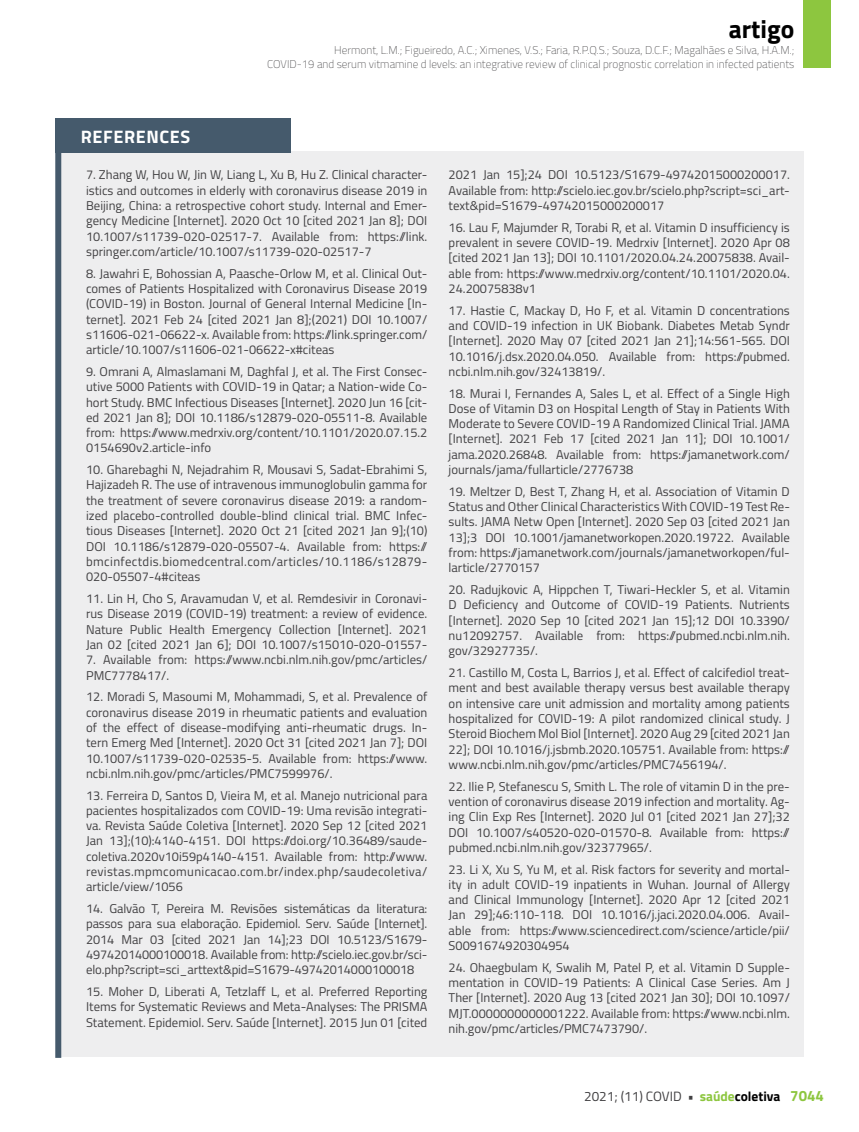
<style>
.page{position:relative;width:859px;height:1132px;background:#fff}
.page>*{position:absolute;margin:0;border:0;box-sizing:border-box;transform-origin:0 0}
.t1{font:700 25.5px "Titillium";color:#000}
.t2{font:700 18px "Titillium";letter-spacing:.035em;color:#fff}
.t3{font:13.5px "Titillium";color:#414042}
.t4{font:12.75px/15.3px "Titillium";color:#414042;text-align:justify}
.t5{font:100 11.25px/13.5px "Titillium";color:#414042;text-align:right}
.s1{font-weight:700}
.s2{font-weight:700;color:#8dc63f}
.s3{font-weight:700;color:#000}
.s4{font-weight:700;font-size:15px;color:#8dc63f}
</style>
<div class="page">
<div style="left:804px;top:0;width:27px;height:68px;background:#8dc63f"></div>
<div style="left:61px;top:152px;width:743px;height:904px;background:#eeeeef"></div>
<div style="left:55px;top:118px;width:236px;height:35px;background:#455a6c"></div>
<div style="left:55px;top:134px;width:6px;height:923px;background:#455a6c"></div>
<h1 class="t1" style="left:729px;top:10px;width:67px">artigo</h1>
<p class="t5" style="left:267px;top:43px;width:529px">Hermont, L.M.; Figueiredo, A.C.; Ximenes, V.S.; Faria, R.P.Q.S.; Souza, D.C.F.; Magalhães e Silva, H.A.M.;<br>COVID-19 and serum vitmamine d levels: an integrative review of clinical prognostic correlation in infected patients</p>
<h2 class="t2" style="left:81px;top:123px;width:111px">REFERENCES</h2>
<p class="t4" style="left:86px;top:166px;width:343px">7. Zhang W, Hou W, Jin W, Liang L, Xu B, Hu Z. Clinical character&shy;istics and outcomes in elderly with coronavirus disease 2019 in Beijing, China: a retrospective cohort study. Internal and Emer&shy;gency Medicine [Internet]. 2020 Oct 10 [cited 2021 Jan 8]; DOI 10.1007/s11739-020-02517-7. Available from: https://link. springer.com/article/10.1007/s11739-020-02517-7</p>
<p class="t4" style="left:86px;top:265px;width:343px">8. Jawahri E, Bohossian A, Paasche-Orlow M, et al. Clinical Out&shy;comes of Patients Hospitalized with Coronavirus Disease 2019 (COVID-19) in Boston. Journal of General Internal Medicine [In&shy;ternet]. 2021 Feb 24 [cited 2021 Jan 8];(2021) DOI 10.1007/ s11606-021-06622-x. Available from: https://link.springer.com/ article/10.1007/s11606-021-06622-x#citeas</p>
<p class="t4" style="left:86px;top:363px;width:343px">9. Omrani A, Almaslamani M, Daghfal J, et al. The First Consec&shy;utive 5000 Patients with COVID-19 in Qatar; a Nation-wide Co&shy;hort Study. BMC Infectious Diseases [Internet]. 2020 Jun 16 [cit&shy;ed 2021 Jan 8]; DOI 10.1186/s12879-020-05511-8. Available from: https://www.medrxiv.org/content/10.1101/2020.07.15.2<br>0154690v2.article-info</p>
<p class="t4" style="left:86px;top:461px;width:343px">10. Gharebaghi N, Nejadrahim R, Mousavi S, Sadat-Ebrahimi S, Hajizadeh R. The use of intravenous immunoglobulin gamma for the treatment of severe coronavirus disease 2019: a random&shy;ized placebo-controlled double-blind clinical trial. BMC Infec&shy;tious Diseases [Internet]. 2020 Oct 21 [cited 2021 Jan 9];(10)<br>DOI 10.1186/s12879-020-05507-4. Available from: https:// bmcinfectdis.biomedcentral.com/articles/10.1186/s12879- 020-05507-4#citeas</p>
<p class="t4" style="left:86px;top:590px;width:343px">11. Lin H, Cho S, Aravamudan V, et al. Remdesivir in Coronavi&shy;rus Disease 2019 (COVID-19) treatment: a review of evidence.<br>Nature Public Health Emergency Collection [Internet]. 2021<br>Jan 02 [cited 2021 Jan 6]; DOI 10.1007/s15010-020-01557-</p>
<p class="t4" style="left:86px;top:651px;width:343px">7. Available from: https://www.ncbi.nlm.nih.gov/pmc/articles/<br>PMC7778417/.</p>
<p class="t4" style="left:86px;top:688px;width:343px">12. Moradi S, Masoumi M, Mohammadi, S, et al. Prevalence of coronavirus disease 2019 in rheumatic patients and evaluation of the effect of disease-modifying anti-rheumatic drugs. In&shy;tern Emerg Med [Internet]. 2020 Oct 31 [cited 2021 Jan 7]; DOI 10.1007/s11739-020-02535-5. Available from: https://www. ncbi.nlm.nih.gov/pmc/articles/PMC7599976/.</p>
<p class="t4" style="left:86px;top:786px;width:343px">13. Ferreira D, Santos D, Vieira M, et al. Manejo nutricional para pacientes hospitalizados com COVID-19: Uma revisão integrati&shy;va. Revista Saúde Coletiva [Internet]. 2020 Sep 12 [cited 2021<br>Jan 13];(10):4140-4151. DOI https://doi.org/10.36489/saude&shy;coletiva.2020v10i59p4140-4151. Available from: http://www. revistas.mpmcomunicacao.com.br/index.php/saudecoletiva/ article/view/1056</p>
<p class="t4" style="left:86px;top:900px;width:343px">14. Galvão T, Pereira M. Revisões sistemáticas da literatura: passos para sua elaboração. Epidemiol. Serv. Saúde [Internet].<br>2014 Mar 03 [cited 2021 Jan 14];23 DOI 10.5123/S1679- 49742014000100018. Available from: http://scielo.iec.gov.br/sci&shy;elo.php?script=sci_arttext&amp;pid=S1679-49742014000100018</p>
<p class="t4" style="left:86px;top:982px;width:343px">15. Moher D, Liberati A, Tetzlaff L, et al. Preferred Reporting Items for Systematic Reviews and Meta-Analyses: The PRISMA Statement. Epidemiol. Serv. Saúde [Internet]. 2015 Jun 01 [cited</p>
<p class="t4" style="left:449px;top:166px;width:343px">2021 Jan 15];24 DOI 10.5123/S1679-49742015000200017.<br>Available from: http://scielo.iec.gov.br/scielo.php?script=sci_art&shy;text&amp;pid=S1679-49742015000200017</p>
<p class="t4" style="left:449px;top:219px;width:343px">16. Lau F, Majumder R, Torabi R, et al. Vitamin D insufficiency is prevalent in severe COVID-19. Medrxiv [Internet]. 2020 Apr 08 [cited 2021 Jan 13]; DOI 10.1101/2020.04.24.20075838. Avail&shy;able from: https://www.medrxiv.org/content/10.1101/2020.04.<br>24.20075838v1</p>
<p class="t4" style="left:449px;top:302px;width:343px">17. Hastie C, Mackay D, Ho F, et al. Vitamin D concentrations and COVID-19 infection in UK Biobank. Diabetes Metab Syndr [Internet]. 2020 May 07 [cited 2021 Jan 21];14:561-565. DOI 10.1016/j.dsx.2020.04.050. Available from: https://pubmed. ncbi.nlm.nih.gov/32413819/.</p>
<p class="t4" style="left:449px;top:384px;width:343px">18. Murai I, Fernandes A, Sales L, et al. Effect of a Single High Dose of Vitamin D3 on Hospital Length of Stay in Patients With Moderate to Severe COVID-19 A Randomized Clinical Trial. JAMA [Internet]. 2021 Feb 17 [cited 2021 Jan 11]; DOI 10.1001/ jama.2020.26848. Available from: https://jamanetwork.com/ journals/jama/fullarticle/2776738</p>
<p class="t4" style="left:449px;top:483px;width:343px">19. Meltzer D, Best T, Zhang H, et al. Association of Vitamin D Status and Other Clinical Characteristics With COVID-19 Test Re&shy;sults. JAMA Netw Open [Internet]. 2020 Sep 03 [cited 2021 Jan 13];3 DOI 10.1001/jamanetworkopen.2020.19722. Available from: https://jamanetwork.com/journals/jamanetworkopen/ful&shy;larticle/2770157</p>
<p class="t4" style="left:449px;top:581px;width:343px">20. Radujkovic A, Hippchen T, Tiwari-Heckler S, et al. Vitamin D Deficiency and Outcome of COVID-19 Patients. Nutrients [Internet]. 2020 Sep 10 [cited 2021 Jan 15];12 DOI 10.3390/ nu12092757. Available from: https://pubmed.ncbi.nlm.nih. gov/32927735/.</p>
<p class="t4" style="left:449px;top:664px;width:343px">21. Castillo M, Costa L, Barrios J, et al. Effect of calcifediol treat&shy;ment and best available therapy versus best available therapy on intensive care unit admission and mortality among patients hospitalized for COVID-19: A pilot randomized clinical study. J Steroid Biochem Mol Biol [Internet]. 2020 Aug 29 [cited 2021 Jan 22]; DOI 10.1016/j.jsbmb.2020.105751. Available from: https:// www.ncbi.nlm.nih.gov/pmc/articles/PMC7456194/.</p>
<p class="t4" style="left:449px;top:777px;width:343px">22. Ilie P, Stefanescu S, Smith L. The role of vitamin D in the pre&shy;vention of coronavirus disease 2019 infection and mortality. Ag&shy;ing Clin Exp Res [Internet]. 2020 Jul 01 [cited 2021 Jan 27];32<br>DOI 10.1007/s40520-020-01570-8. Available from: https:// pubmed.ncbi.nlm.nih.gov/32377965/.</p>
<p class="t4" style="left:449px;top:860px;width:343px">23. Li X, Xu S, Yu M, et al. Risk factors for severity and mortal&shy;ity in adult COVID-19 inpatients in Wuhan. Journal of Allergy and Clinical Immunology [Internet]. 2020 Apr 12 [cited 2021<br>Jan 29];46:110-118. DOI 10.1016/j.jaci.2020.04.006. Avail&shy;able from: https://www.sciencedirect.com/science/article/pii/ S0091674920304954</p>
<p class="t4" style="left:449px;top:958px;width:343px">24. Ohaegbulam K, Swalih M, Patel P, et al. Vitamin D Supple&shy;mentation in COVID-19 Patients: A Clinical Case Series. Am J Ther [Internet]. 2020 Aug 13 [cited 2021 Jan 30]; DOI 10.1097/ MJT.0000000000001222. Available from: https://www.ncbi.nlm. nih.gov/pmc/articles/PMC7473790/.</p>
<p class="t3" style="left:584px;top:1086px;width:241px">2021; (11) COVID <span class="s1">•</span> <span class="s2">saúde</span><span class="s3">coletiva</span> <span class="s4">7044</span></p>
</div>
